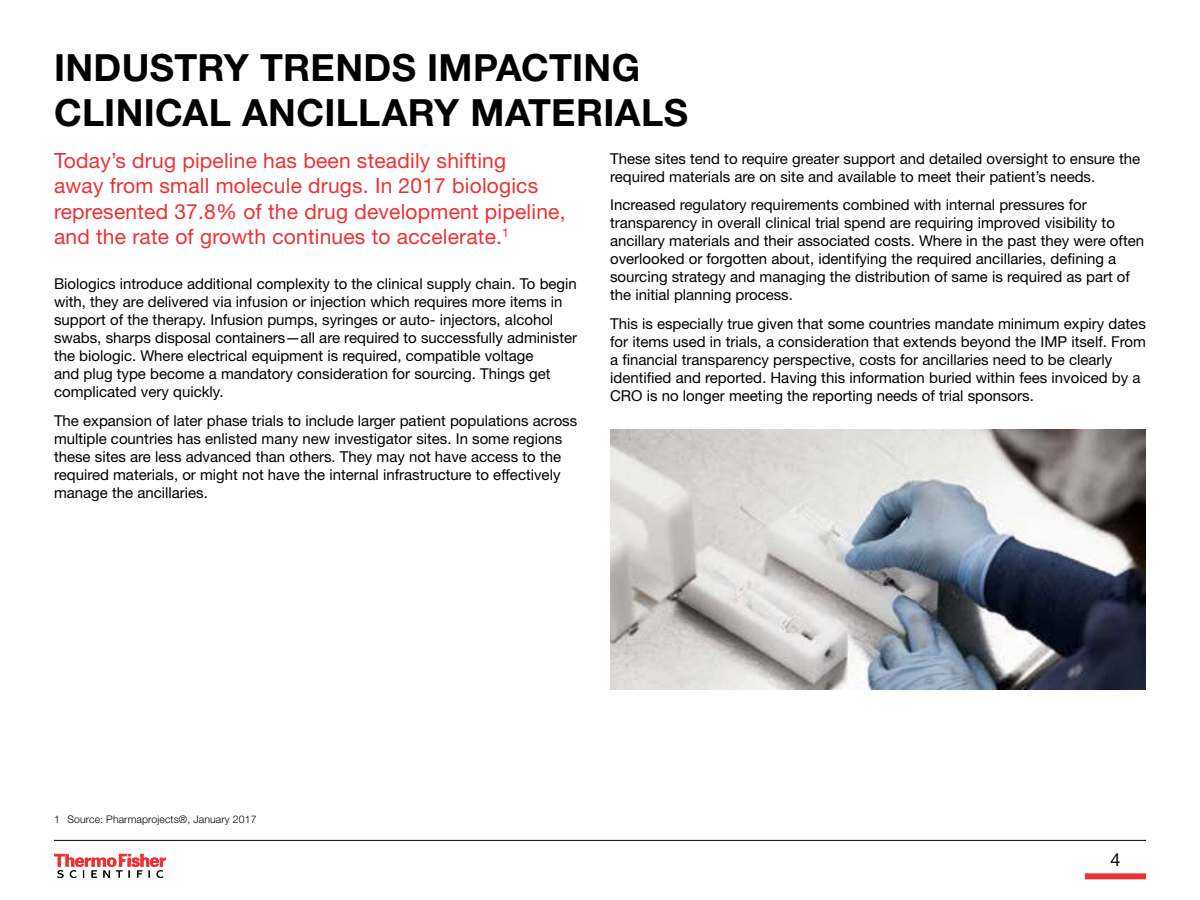
<style>
.page{position:relative;width:1200px;height:900px;background:#fff}
.page>*{position:absolute;margin:0;border:0;box-sizing:border-box;transform-origin:0 0}
.t1{font:700 37.5px/45px "Helvetica Neue LT Std";letter-spacing:.01em;color:#000}
.t2{font:21px/25.5px "Helvetica Neue LT Std";letter-spacing:.01em;color:#ee3134}
.t3{font:18px "Helvetica Neue LT Std";color:#000}
.t4{font:15px/18px "Helvetica Neue LT Std";color:#000}
.t5{font:300 10.5px "Helvetica Neue LT Std";letter-spacing:.01em;color:#000}
</style>
<div class="page">
<hr style="left:54px;top:840px;width:1092px;height:1px;background:#000">
<div style="left:1085px;top:873px;width:61px;height:6px;background:#ee3134"></div>
<svg style="left:54px;top:854px;width:112px;height:24px"></svg>
<img style="left:610px;top:429px;width:536px;height:260px">
<h1 class="t1" style="left:54px;top:44px;width:636px">INDUSTRY TRENDS IMPACTING<br>CLINICAL ANCILLARY MATERIALS</h1>
<h2 class="t2" style="left:54px;top:147px;width:513px">Today’s drug pipeline has been steadily shifting<br>away from small molecule drugs. In 2017 biologics represented 37.8% of the drug development pipeline, and the rate of growth continues to accelerate.<sup>1</sup></h2>
<p class="t4" style="left:54px;top:275px;width:525px">Biologics introduce additional complexity to the clinical supply chain. To begin with, they are delivered via infusion or injection which requires more items in support of the therapy. Infusion pumps, syringes or auto- injectors, alcohol swabs, sharps disposal containers—all are required to successfully administer the biologic. Where electrical equipment is required, compatible voltage<br>and plug type become a mandatory consideration for sourcing. Things get complicated very quickly.</p>
<p class="t4" style="left:54px;top:412px;width:525px">The expansion of later phase trials to include larger patient populations across multiple countries has enlisted many new investigator sites. In some regions these sites are less advanced than others. They may not have access to the required materials, or might not have the internal infrastructure to effectively manage the ancillaries.</p>
<p class="t4" style="left:610px;top:149px;width:532px">These sites tend to require greater support and detailed oversight to ensure the required materials are on site and available to meet their patient’s needs.</p>
<p class="t4" style="left:610px;top:196px;width:535px">Increased regulatory requirements combined with internal pressures for transparency in overall clinical trial spend are requiring improved visibility to ancillary materials and their associated costs. Where in the past they were often overlooked or forgotten about, identifying the required ancillaries, defining a sourcing strategy and managing the distribution of same is required as part of the initial planning process.</p>
<p class="t4" style="left:610px;top:315px;width:537px">This is especially true given that some countries mandate minimum expiry dates for items used in trials, a consideration that extends beyond the IMP itself. From a financial transparency perspective, costs for ancillaries need to be clearly identified and reported. Having this information buried within fees invoiced by a CRO is no longer meeting the reporting needs of trial sponsors.</p>
<p class="t5" style="left:54px;top:812px;width:204px">1 Source: Pharmaprojects®, January 2017</p>
<p class="t3" style="left:1110px;top:848px;width:12px">4</p>
</div>
